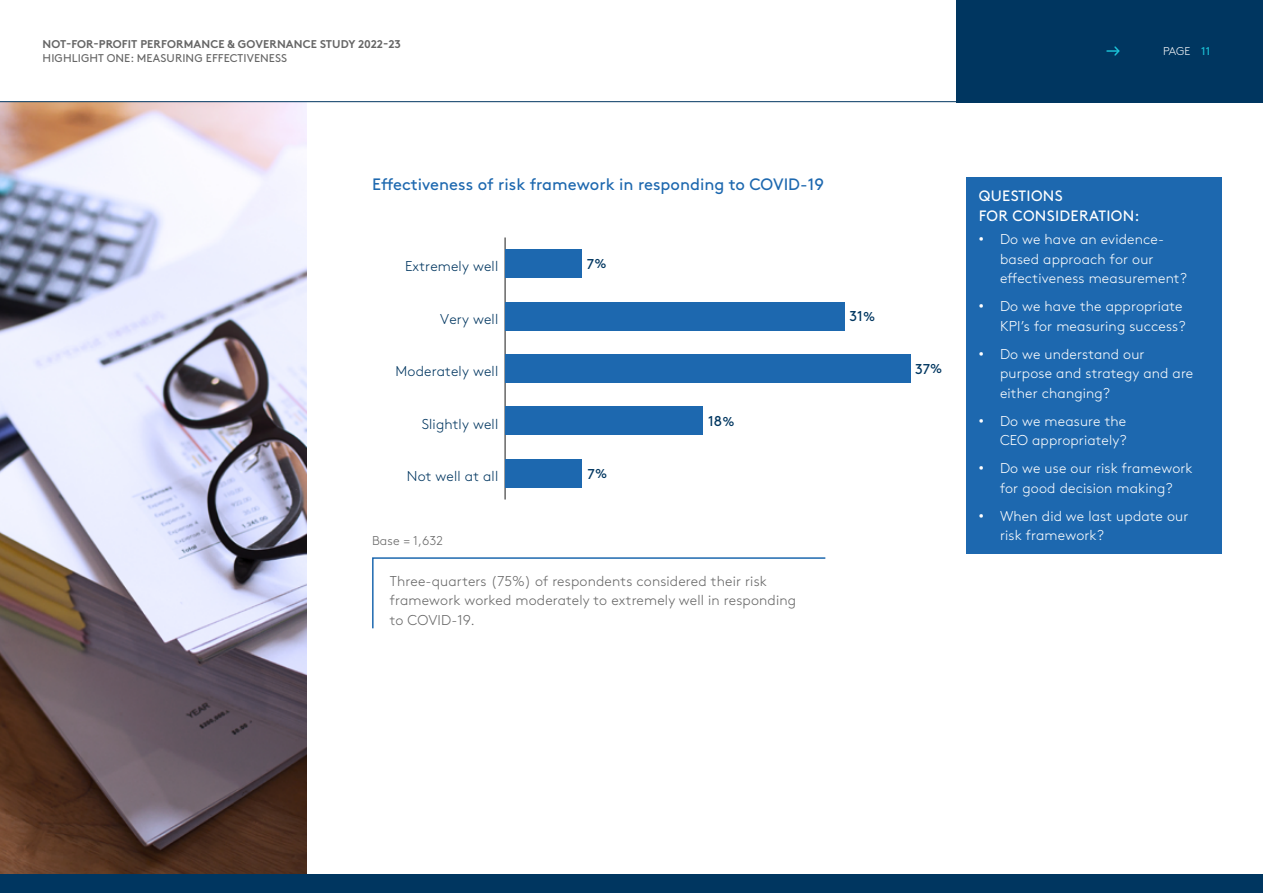
<style>
.page{position:relative;width:1263px;height:893px;background:#fff}
.page>*{position:absolute;margin:0;border:0;box-sizing:border-box;transform-origin:0 0}
.t1{font:16.5px "Brown Std";color:#1d68af}
.t2{font:15px/19.5px "Brown Std";letter-spacing:.02em;color:#fff}
.t3{font:300 14.25px/19.5px "Brown Std";letter-spacing:.01em;color:#fff}
.t4{font:300 14.25px/19.5px "Brown Std";letter-spacing:.01em;color:#666}
.t5{font:300 14.25px "Brown Std";letter-spacing:.01em;color:#003660}
.t6{font:14.25px "Brown Std";color:#003660}
.t7{font:300 12.75px "Brown Std";letter-spacing:.01em;color:#666}
.t8{font:700 11.25px "Brown Std";letter-spacing:.01em;color:#666}
.t9{font:11.25px "Brown Std";letter-spacing:.01em;color:#666}
.t10{font:300 11.25px "Brown Std";color:#fff}
.s1{font-weight:400;color:#1abfd5}
.s2{font-size:12.9px}
.s3{font-family:"Arial";font-weight:400}
</style>
<div class="page">
<img style="left:0;top:102px;width:306px;height:772px">
<hr style="left:504px;top:237px;width:2px;height:262px;background:#666">
<div style="left:505px;top:250px;width:77px;height:28px;background:#1d68af"></div>
<div style="left:505px;top:302px;width:340px;height:28px;background:#1d68af"></div>
<div style="left:505px;top:354px;width:406px;height:29px;background:#1d68af"></div>
<div style="left:505px;top:407px;width:197px;height:28px;background:#1d68af"></div>
<div style="left:505px;top:459px;width:77px;height:28px;background:#1d68af"></div>
<svg style="left:372px;top:557px;width:454px;height:72px"></svg>
<div style="left:966px;top:177px;width:255px;height:376px;background:#1d68af"></div>
<svg style="left:0;top:0;width:957px;height:102px"></svg>
<div style="left:0;top:874px;width:1263px;height:19px;background:#003660"></div>
<div style="left:957px;top:0;width:306px;height:102px;background:#003660"></div>
<svg style="left:1107px;top:46px;width:13px;height:10px"></svg>
<p class="t8" style="left:43px;top:38px;width:360px">NOT-FOR-PROFIT PERFORMANCE &amp; GOVERNANCE STUDY 2022-23</p>
<p class="t9" style="left:43px;top:52px;width:246px">HIGHLIGHT ONE: MEASURING EFFECTIVENESS</p>
<p class="t10" style="left:1163px;top:45px;width:49px">PAGE <span class="s1">11</span></p>
<p class="t1" style="left:372px;top:175px;width:453px">Effectiveness of risk framework in responding to COVID-19</p>
<p class="t5" style="left:405px;top:258px;width:95px">Extremely well</p>
<p class="t5" style="left:440px;top:311px;width:60px">Very well</p>
<p class="t5" style="left:395px;top:363px;width:104px">Moderately well</p>
<p class="t5" style="left:422px;top:416px;width:78px">Slightly well</p>
<p class="t6" style="left:587px;top:255px;width:21px">7<span class="s2">%</span></p>
<p class="t5" style="left:407px;top:468px;width:93px">Not well at all</p>
<p class="t6" style="left:588px;top:466px;width:21px">7<span class="s2">%</span></p>
<p class="t6" style="left:708px;top:413px;width:28px">18<span class="s2">%</span></p>
<p class="t7" style="left:372px;top:534px;width:72px">Base = 1,632</p>
<p class="t4" style="left:390px;top:571px;width:408px">Three-quarters (75%) of respondents considered their risk framework worked moderately to extremely well in responding to COVID-19.</p>
<p class="t6" style="left:849px;top:308px;width:27px">31<span class="s2">%</span></p>
<p class="t6" style="left:915px;top:361px;width:29px">37<span class="s2">%</span></p>
<p class="t2" style="left:979px;top:186px;width:162px">QUESTIONS<br>FOR CONSIDERATION:</p>
<p class="t3" style="left:1000px;top:230px;width:188px;text-indent:-21px"><span class="s3">•</span> Do we have an evidence&shy;based approach for our effectiveness measurement?</p>
<p class="t3" style="left:979px;top:297px;width:208px;text-align:right"><span class="s3">•</span> Do we have the appropriate<br>KPI’s for measuring success?</p>
<p class="t3" style="left:1000px;top:344px;width:195px;text-indent:-21px"><span class="s3">•</span> Do we understand our purpose and strategy and are either changing?</p>
<p class="t3" style="left:979px;top:411px;width:149px;text-align:right"><span class="s3">•</span> Do we measure the<br>CEO appropriately?</p>
<p class="t3" style="left:979px;top:459px;width:215px;text-align:center"><span class="s3">•</span> Do we use our risk framework for good decision making?</p>
<p class="t3" style="left:1000px;top:506px;width:190px;text-indent:-21px"><span class="s3">•</span> When did we last update our risk framework?</p>
</div>
